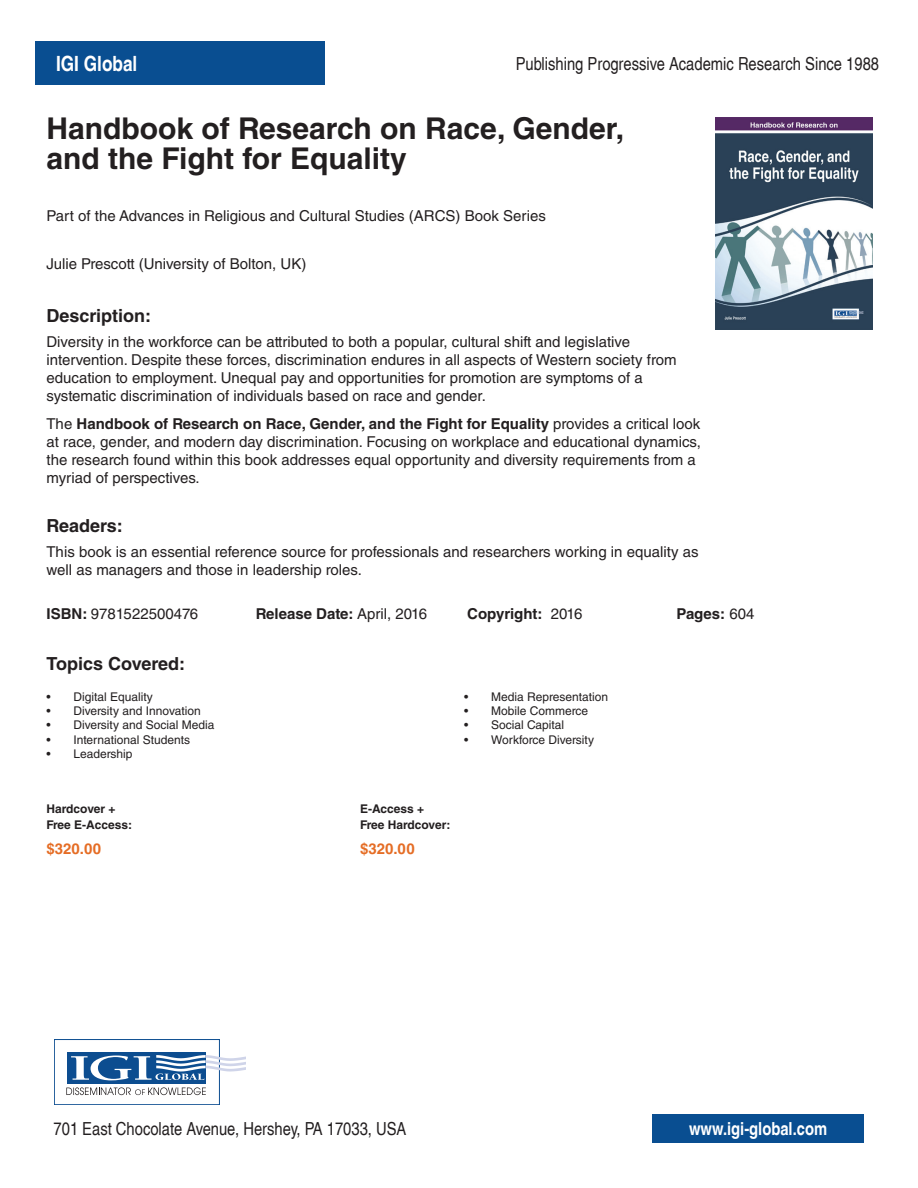
<style>
.page{position:relative;width:918px;height:1188px;background:#fff}
.page>*{position:absolute;margin:0;border:0;box-sizing:border-box;transform-origin:0 0}
.t1{font:700 30px/30px "Helvetica LT Std";color:#231f20}
.t2{font:700 condensed 21px "Helvetica LT";color:#fff}
.t3{font:condensed 18px "Helvetica LT";color:#231f20}
.t4{font:700 18px "Helvetica LT Std";color:#231f20}
.t5{font:700 condensed 18px "Helvetica LT";color:#fff}
.t6{font:15px/18px "Helvetica LT Std";color:#231f20}
.t7{font:700 15px "Helvetica LT Std";color:#231f20}
.t8{font:700 15px "Helvetica LT Std";color:#e56d25}
.t9{font:12px "Helvetica LT Std";color:#231f20}
.t10{font:700 12px/15.8px "Helvetica LT Std";color:#231f20}
.s1{font-weight:700}
.s2{font-weight:400}
</style>
<div class="page">
<div style="left:35px;top:41px;width:290px;height:44px;background:#094e91"></div>
<img style="left:716px;top:117px;width:157px;height:212px">
<div style="left:54px;top:1039px;width:166px;height:66px;border:1px solid #0c4d90"></div>
<svg style="left:66px;top:1087px;width:140px;height:8px"></svg>
<div style="left:67px;top:1052px;width:139px;height:32px;background:#0c4d90"></div>
<svg style="left:71px;top:1055px;width:174px;height:25px"></svg>
<div style="left:652px;top:1114px;width:212px;height:29px;background:#094e91"></div>
<h2 class="t2" style="left:56px;top:50px;width:83px">IGI Global</h2>
<p class="t3" style="left:516px;top:52px;width:365px">Publishing Progressive Academic Research Since 1988</p>
<h1 class="t1" style="left:46px;top:113px;width:579px">Handbook of Research on Race, Gender, and the Fight for Equality</h1>
<p class="t6" style="left:46px;top:207px;width:501px">Part of the Advances in Religious and Cultural Studies (ARCS) Book Series</p>
<p class="t6" style="left:46px;top:255px;width:261px">Julie Prescott (University of Bolton, UK)</p>
<p class="t4" style="left:46px;top:305px;width:106px">Description:</p>
<p class="t6" style="left:46px;top:333px;width:632px">Diversity in the workforce can be attributed to both a popular, cultural shift and legislative intervention. Despite these forces, discrimination endures in all aspects of Western society from education to employment. Unequal pay and opportunities for promotion are symptoms of a systematic discrimination of individuals based on race and gender.</p>
<p class="t6" style="left:46px;top:414px;width:656px">The <span class="s1">Handbook of Research on Race, Gender, and the Fight for Equality</span> provides a critical look at race, gender, and modern day discrimination. Focusing on workplace and educational dynamics, the research found within this book addresses equal opportunity and diversity requirements from a myriad of perspectives.</p>
<p class="t4" style="left:46px;top:515px;width:78px">Readers:</p>
<p class="t6" style="left:46px;top:543px;width:654px">This book is an essential reference source for professionals and researchers working in equality as well as managers and those in leadership roles.</p>
<p class="t6" style="left:46px;top:605px;width:153px"><span class="s1">ISBN:</span> 9781522500476</p>
<p class="t7" style="left:256px;top:605px;width:173px">Release Date: <span class="s2">April, 2016</span></p>
<p class="t7" style="left:467px;top:605px;width:117px">Copyright: <span class="s2">2016</span></p>
<p class="t7" style="left:676px;top:605px;width:79px">Pages: <span class="s2">604</span></p>
<p class="t4" style="left:46px;top:653px;width:140px">Topics Covered:</p>
<p class="t9" style="left:46px;top:689px;width:108px">• Digital Equality</p>
<p class="t9" style="left:46px;top:704px;width:156px">• Diversity and Innovation</p>
<p class="t9" style="left:46px;top:718px;width:170px">• Diversity and Social Media</p>
<p class="t9" style="left:46px;top:733px;width:145px">• International Students</p>
<p class="t9" style="left:46px;top:747px;width:88px">• Leadership</p>
<p class="t9" style="left:464px;top:689px;width:145px">• Media Representation</p>
<p class="t9" style="left:464px;top:704px;width:125px">• Mobile Commerce</p>
<p class="t9" style="left:464px;top:718px;width:101px">• Social Capital</p>
<p class="t9" style="left:464px;top:733px;width:131px">• Workforce Diversity</p>
<p class="t10" style="left:46px;top:801px;width:87px">Hardcover +<br>Free E-Access:</p>
<p class="t10" style="left:360px;top:801px;width:92px">E-Access +<br>Free Hardcover:</p>
<p class="t8" style="left:46px;top:840px;width:56px">$320.00</p>
<p class="t8" style="left:360px;top:840px;width:56px">$320.00</p>
<p class="t3" style="left:54px;top:1118px;width:354px">701 East Chocolate Avenue, Hershey, PA 17033, USA</p>
<p class="t5" style="left:689px;top:1118px;width:140px">www.igi-global.com</p>
</div>
